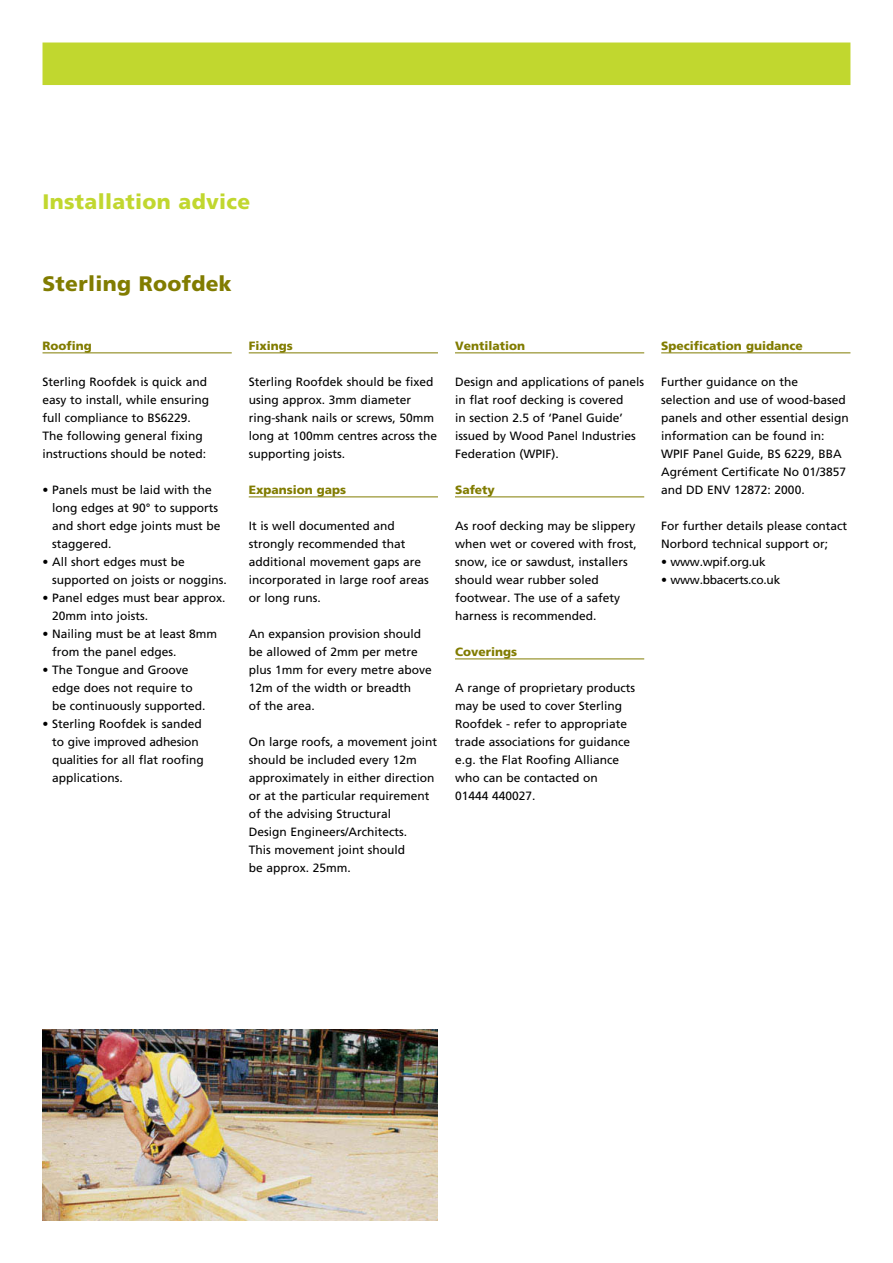
<style>
.page{position:relative;width:893px;height:1263px;background:#fff}
.page>*{position:absolute;margin:0;border:0;box-sizing:border-box;transform-origin:0 0}
.t1{font:900 21px "Frutiger";letter-spacing:.015em;color:#c1d72f}
.t2{font:900 21px "Frutiger";letter-spacing:.015em;color:#817c00}
.t3{font:12px/18px "Frutiger";color:#000}
.t4{font:900 12px "Frutiger";color:#817c00}
.t5{font:12px "Frutiger";letter-spacing:-.02em;color:#000}
</style>
<div class="page">
<div style="left:43px;top:43px;width:807px;height:42px;background:#c1d72f"></div>
<hr style="left:249px;top:353px;width:189px;height:1px;background:#817c00">
<hr style="left:249px;top:497px;width:189px;height:1px;background:#817c00">
<hr style="left:43px;top:353px;width:189px;height:1px;background:#817c00">
<hr style="left:455px;top:353px;width:189px;height:1px;background:#817c00">
<hr style="left:455px;top:497px;width:189px;height:1px;background:#817c00">
<hr style="left:455px;top:659px;width:189px;height:1px;background:#817c00">
<hr style="left:661px;top:353px;width:189px;height:1px;background:#817c00">
<img style="left:43px;top:1029px;width:395px;height:191px">
<h1 class="t1" style="left:43px;top:189px;width:209px">Installation advice</h1>
<h1 class="t2" style="left:43px;top:271px;width:191px">Sterling Roofdek</h1>
<p class="t4" style="left:43px;top:338px;width:51px">Roofing</p>
<p class="t3" style="left:43px;top:372px;width:168px">Sterling Roofdek is quick and easy to install, while ensuring full compliance to BS6229.<br>The following general fixing instructions should be noted:</p>
<p class="t3" style="left:52px;top:480px;width:170px;text-indent:-10px">• Panels must be laid with the long edges at 90° to supports and short edge joints must be staggered.</p>
<p class="t3" style="left:52px;top:552px;width:176px;text-indent:-10px">• All short edges must be supported on joists or noggins.</p>
<p class="t3" style="left:52px;top:588px;width:175px;text-indent:-10px">• Panel edges must bear approx.<br>20mm into joists.</p>
<p class="t3" style="left:52px;top:624px;width:167px;text-indent:-10px">• Nailing must be at least 8mm from the panel edges.</p>
<p class="t3" style="left:52px;top:660px;width:155px;text-indent:-10px">• The Tongue and Groove edge does not require to be continuously supported.</p>
<p class="t3" style="left:52px;top:714px;width:153px;text-indent:-10px">• Sterling Roofdek is sanded to give improved adhesion qualities for all flat roofing applications.</p>
<p class="t4" style="left:249px;top:338px;width:46px">Fixings</p>
<p class="t3" style="left:249px;top:372px;width:190px">Sterling Roofdek should be fixed using approx. 3mm diameter ring-shank nails or screws, 50mm long at 100mm centres across the supporting joists.</p>
<p class="t4" style="left:249px;top:482px;width:99px">Expansion gaps</p>
<p class="t3" style="left:249px;top:516px;width:182px">It is well documented and strongly recommended that additional movement gaps are incorporated in large roof areas or long runs.</p>
<p class="t3" style="left:249px;top:624px;width:185px">An expansion provision should be allowed of 2mm per metre plus 1mm for every metre above<br>12m of the width or breadth<br>of the area.</p>
<p class="t3" style="left:249px;top:732px;width:190px">On large roofs, a movement joint should be included every 12m approximately in either direction or at the particular requirement of the advising Structural<br>Design Engineers/Architects.<br>This movement joint should<br>be approx. 25mm.</p>
<p class="t4" style="left:455px;top:338px;width:72px">Ventilation</p>
<p class="t3" style="left:455px;top:372px;width:191px">Design and applications of panels in flat roof decking is covered<br>in section 2.5 of ‘Panel Guide’ issued by Wood Panel Industries<br>Federation (WPIF).</p>
<p class="t4" style="left:455px;top:482px;width:41px">Safety</p>
<p class="t3" style="left:455px;top:516px;width:183px">As roof decking may be slippery when wet or covered with frost, snow, ice or sawdust, installers should wear rubber soled footwear. The use of a safety harness is recommended.</p>
<p class="t4" style="left:455px;top:644px;width:64px">Coverings</p>
<p class="t3" style="left:455px;top:678px;width:182px">A range of proprietary products may be used to cover Sterling<br>Roofdek - refer to appropriate trade associations for guidance e.g. the Flat Roofing Alliance who can be contacted on<br>01444 440027.</p>
<p class="t4" style="left:661px;top:338px;width:143px">Specification guidance</p>
<p class="t3" style="left:661px;top:372px;width:189px">Further guidance on the selection and use of wood-based panels and other essential design information can be found in:<br>WPIF Panel Guide, BS 6229, BBA<br>Agrément Certificate No 01/3857 and DD ENV 12872: 2000.</p>
<p class="t3" style="left:661px;top:516px;width:188px">For further details please contact<br>Norbord technical support or;</p>
<p class="t5" style="left:661px;top:554px;width:106px">• www.wpif.org.uk</p>
<p class="t5" style="left:661px;top:572px;width:121px">• www.bbacerts.co.uk</p>
</div>
